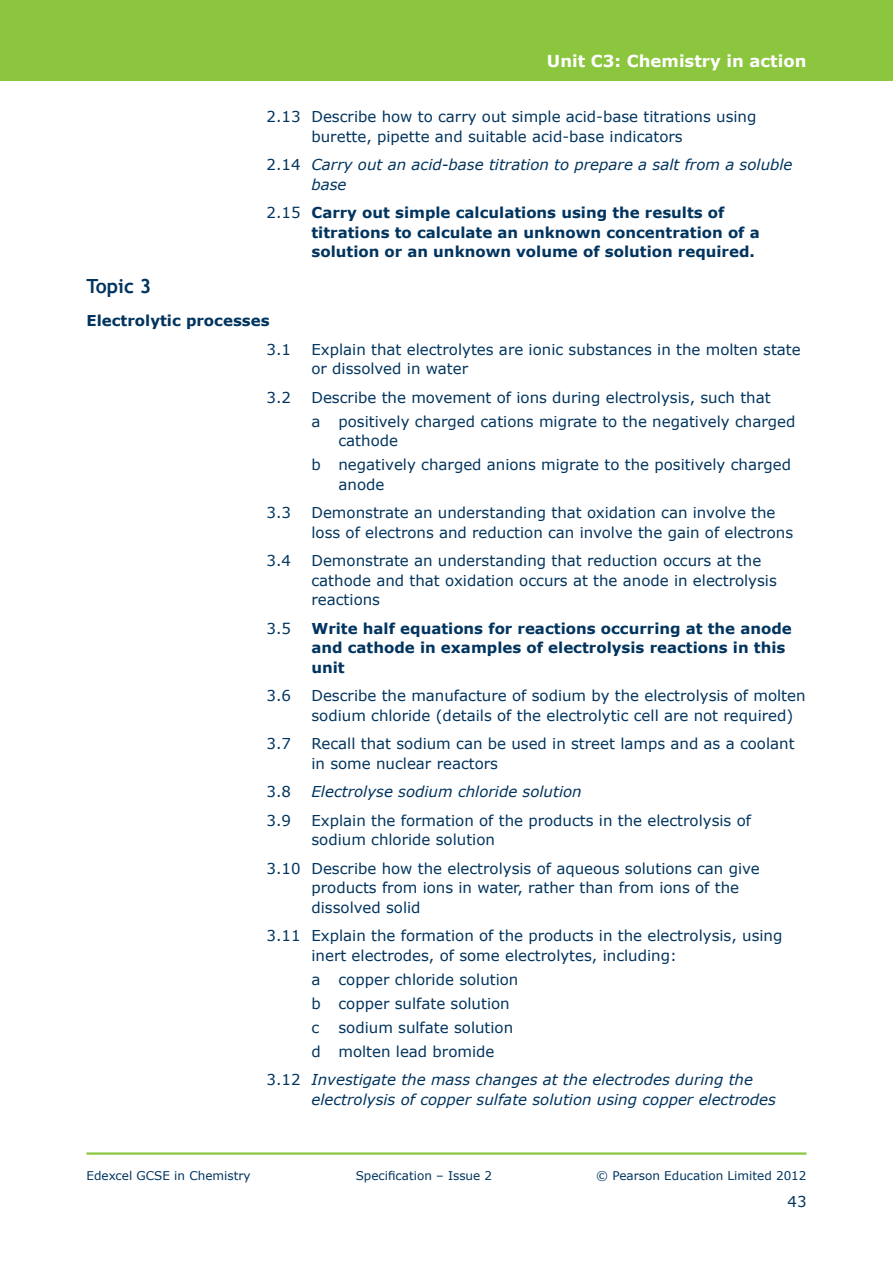
<style>
.page{position:relative;width:893px;height:1263px;background:#fff}
.page>*{position:absolute;margin:0;border:0;box-sizing:border-box;transform-origin:0 0}
.t1{font:700 19.5px "Trebuchet MS";color:#00345e}
.t2{font:700 16.5px "Verdana";color:#fff}
.t3{font:15px/19.5px "Verdana";color:#00345e}
.t4{font:700 15px/19.5px "Verdana";color:#00345e}
.t5{font:italic 15px/19.5px "Verdana";color:#00345e}
.t6{font:12px "Verdana";color:#00345e}
.s1{font-style:normal}
.s2{font-weight:400}
</style>
<div class="page">
<div style="left:0;top:0;width:893px;height:81px;background:#8bc63e"></div>
<hr style="left:86px;top:1152px;width:720px;height:3px;background:#8bc63e">
<p class="t2" style="left:547px;top:50px;width:261px">Unit C3: Chemistry in action</p>
<p class="t3" style="left:311px;top:106px;width:446px;text-indent:-45px">2.13 Describe how to carry out simple acid-base titrations using burette, pipette and suitable acid-base indicators</p>
<p class="t5" style="left:311px;top:154px;width:483px;text-indent:-45px"><span class="s1">2.14</span> Carry out an acid-base titration to prepare a salt from a soluble base</p>
<p class="t4" style="left:311px;top:202px;width:450px;text-indent:-45px"><span class="s2">2.15</span> Carry out simple calculations using the results of titrations to calculate an unknown concentration of a solution or an unknown volume of solution required.</p>
<h1 class="t1" style="left:86px;top:274px;width:66px">Topic 3</h1>
<p class="t4" style="left:86px;top:310px;width:185px">Electrolytic processes</p>
<p class="t3" style="left:266px;top:339px;width:26px">3.1</p>
<p class="t3" style="left:311px;top:339px;width:491px">Explain that electrolytes are ionic substances in the molten state or dissolved in water</p>
<p class="t3" style="left:266px;top:387px;width:26px">3.2</p>
<p class="t3" style="left:311px;top:385px;width:485px;line-height:24px">Describe the movement of ions during electrolysis, such that<br>a positively charged cations migrate to the negatively charged</p>
<p class="t3" style="left:311px;top:428px;width:481px;line-height:24px;text-indent:27px">cathode<br>b negatively charged anions migrate to the positively charged</p>
<p class="t3" style="left:338px;top:474px;width:47px">anode</p>
<p class="t3" style="left:266px;top:502px;width:26px">3.3</p>
<p class="t3" style="left:311px;top:502px;width:483px">Demonstrate an understanding that oxidation can involve the loss of electrons and reduction can involve the gain of electrons</p>
<p class="t3" style="left:266px;top:550px;width:26px">3.4</p>
<p class="t3" style="left:311px;top:550px;width:467px">Demonstrate an understanding that reduction occurs at the cathode and that oxidation occurs at the anode in electrolysis reactions</p>
<p class="t3" style="left:266px;top:618px;width:26px">3.5</p>
<p class="t4" style="left:311px;top:618px;width:482px">Write half equations for reactions occurring at the anode and cathode in examples of electrolysis reactions in this unit</p>
<p class="t3" style="left:266px;top:685px;width:26px">3.6</p>
<p class="t3" style="left:311px;top:685px;width:496px">Describe the manufacture of sodium by the electrolysis of molten sodium chloride (details of the electrolytic cell are not required)</p>
<p class="t3" style="left:266px;top:733px;width:26px">3.7</p>
<p class="t3" style="left:311px;top:733px;width:485px">Recall that sodium can be used in street lamps and as a coolant in some nuclear reactors</p>
<p class="t3" style="left:266px;top:781px;width:26px">3.8</p>
<p class="t5" style="left:311px;top:781px;width:272px">Electrolyse sodium chloride solution</p>
<p class="t3" style="left:266px;top:810px;width:26px">3.9</p>
<p class="t3" style="left:311px;top:810px;width:441px">Explain the formation of the products in the electrolysis of sodium chloride solution</p>
<p class="t3" style="left:311px;top:858px;width:450px;text-indent:-45px">3.10 Describe how the electrolysis of aqueous solutions can give products from ions in water, rather than from ions of the dissolved solid</p>
<p class="t3" style="left:311px;top:925px;width:472px;text-indent:-45px">3.11 Explain the formation of the products in the electrolysis, using inert electrodes, of some electrolytes, including:</p>
<p class="t3" style="left:311px;top:967px;width:208px;line-height:24px">a copper chloride solution b copper sulfate solution c</p>
<p class="t3" style="left:311px;top:1015px;width:203px;line-height:24px;text-indent:27px">sodium sulfate solution d molten lead bromide</p>
<p class="t5" style="left:311px;top:1069px;width:466px;text-indent:-45px"><span class="s1">3.12</span> Investigate the mass changes at the electrodes during the electrolysis of copper sulfate solution using copper electrodes</p>
<p class="t6" style="left:86px;top:1167px;width:166px">Edexcel GCSE in Chemistry</p>
<p class="t6" style="left:356px;top:1167px;width:138px">Specification – Issue 2</p>
<p class="t6" style="left:596px;top:1167px;width:212px">© Pearson Education Limited 2012</p>
<p class="t3" style="left:787px;top:1191px;width:21px">43</p>
</div>
